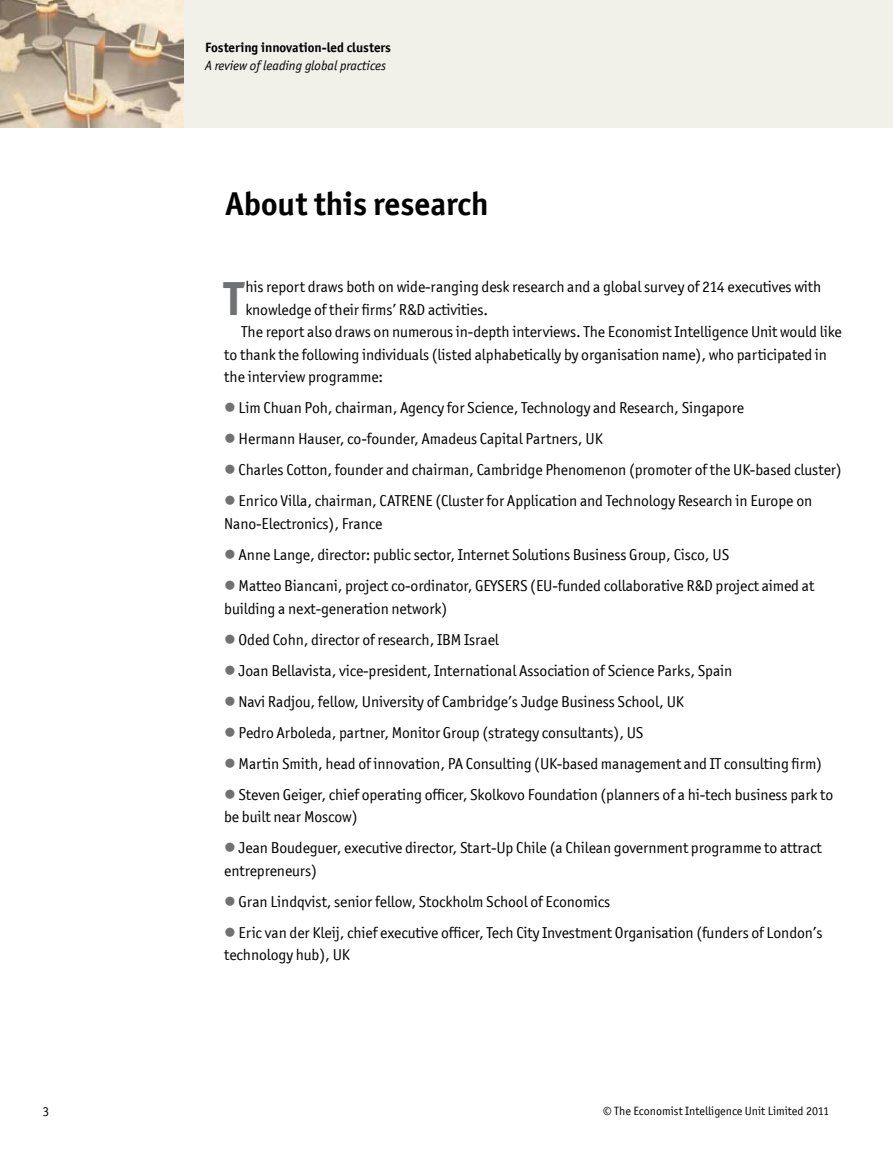
<style>
.page{position:relative;width:893px;height:1149px;background:#fff}
.page>*{position:absolute;margin:0;border:0;box-sizing:border-box;transform-origin:0 0}
.t1{font:700 47.85px "Officina San ITC";color:#707173}
.t2{font:700 33px "Officina San ITC";color:#000}
.t3{font:15.75px/22.5px "Officina San ITC";letter-spacing:-.005em;color:#000}
.t4{font:700 13.5px "Officina San ITC";color:#000}
.t5{font:italic 13.5px "Officina San ITC";color:#000}
.t6{font:12px "Officina San ITC";color:#000}
.s1{color:#707173}
</style>
<div class="page">
<div style="left:0;top:0;width:893px;height:128px;background:#f1f0e9"></div>
<img style="left:0;top:0;width:183px;height:128px">
<p class="t4" style="left:205px;top:39px;width:187px">Fostering innovation-led clusters</p>
<p class="t5" style="left:205px;top:58px;width:183px">A review of leading global practices</p>
<h2 class="t2" style="left:225px;top:184px;width:265px">About this research</h2>
<h1 class="t1" style="left:224px;top:269px;width:21px">T</h1>
<p class="t3" style="left:245px;top:275px;width:578px">his report draws both on wide-ranging desk research and a global survey of 214 executives with</p>
<p class="t3" style="left:245px;top:298px;width:244px">knowledge of their firms’ R&amp;D activities.</p>
<p class="t3" style="left:241px;top:320px;width:602px">The report also draws on numerous in-depth interviews. The Economist Intelligence Unit would like</p>
<p class="t3" style="left:224px;top:343px;width:604px">to thank the following individuals (listed alphabetically by organisation name), who participated in</p>
<p class="t3" style="left:224px;top:365px;width:160px">the interview programme:</p>
<p class="t3" style="left:224px;top:396px;width:521px"><span class="s1">●</span> Lim Chuan Poh, chairman, Agency for Science, Technology and Research, Singapore</p>
<p class="t3" style="left:224px;top:427px;width:380px"><span class="s1">●</span> Hermann Hauser, co-founder, Amadeus Capital Partners, UK</p>
<p class="t3" style="left:224px;top:458px;width:619px"><span class="s1">●</span> Charles Cotton, founder and chairman, Cambridge Phenomenon (promoter of the UK-based cluster)</p>
<p class="t3" style="left:224px;top:489px;width:590px"><span class="s1">●</span> Enrico Villa, chairman, CATRENE (Cluster for Application and Technology Research in Europe on<br>Nano-Electronics), France</p>
<p class="t3" style="left:224px;top:543px;width:507px"><span class="s1">●</span> Anne Lange, director: public sector, Internet Solutions Business Group, Cisco, US</p>
<p class="t3" style="left:224px;top:574px;width:591px"><span class="s1">●</span> Matteo Biancani, project co-ordinator, GEYSERS (EU-funded collaborative R&amp;D project aimed at building a next-generation network)</p>
<p class="t3" style="left:224px;top:627px;width:276px"><span class="s1">●</span> Oded Cohn, director of research, IBM Israel</p>
<p class="t3" style="left:224px;top:658px;width:509px"><span class="s1">●</span> Joan Bellavista, vice-president, International Association of Science Parks, Spain</p>
<p class="t3" style="left:224px;top:689px;width:461px"><span class="s1">●</span> Navi Radjou, fellow, University of Cambridge’s Judge Business School, UK</p>
<p class="t3" style="left:224px;top:720px;width:421px"><span class="s1">●</span> Pedro Arboleda, partner, Monitor Group (strategy consultants), US</p>
<p class="t3" style="left:224px;top:751px;width:599px"><span class="s1">●</span> Martin Smith, head of innovation, PA Consulting (UK-based management and IT consulting firm)</p>
<p class="t3" style="left:224px;top:782px;width:611px"><span class="s1">●</span> Steven Geiger, chief operating officer, Skolkovo Foundation (planners of a hi-tech business park to be built near Moscow)</p>
<p class="t3" style="left:224px;top:836px;width:599px"><span class="s1">●</span> Jean Boudeguer, executive director, Start-Up Chile (a Chilean government programme to attract entrepreneurs)</p>
<p class="t3" style="left:224px;top:889px;width:388px"><span class="s1">●</span> Gran Lindqvist, senior fellow, Stockholm School of Economics</p>
<p class="t3" style="left:224px;top:920px;width:600px"><span class="s1">●</span> Eric van der Kleij, chief executive officer, Tech City Investment Organisation (funders of London’s technology hub), UK</p>
<p class="t6" style="left:603px;top:1103px;width:227px">© The Economist Intelligence Unit Limited 2011</p>
</div>
